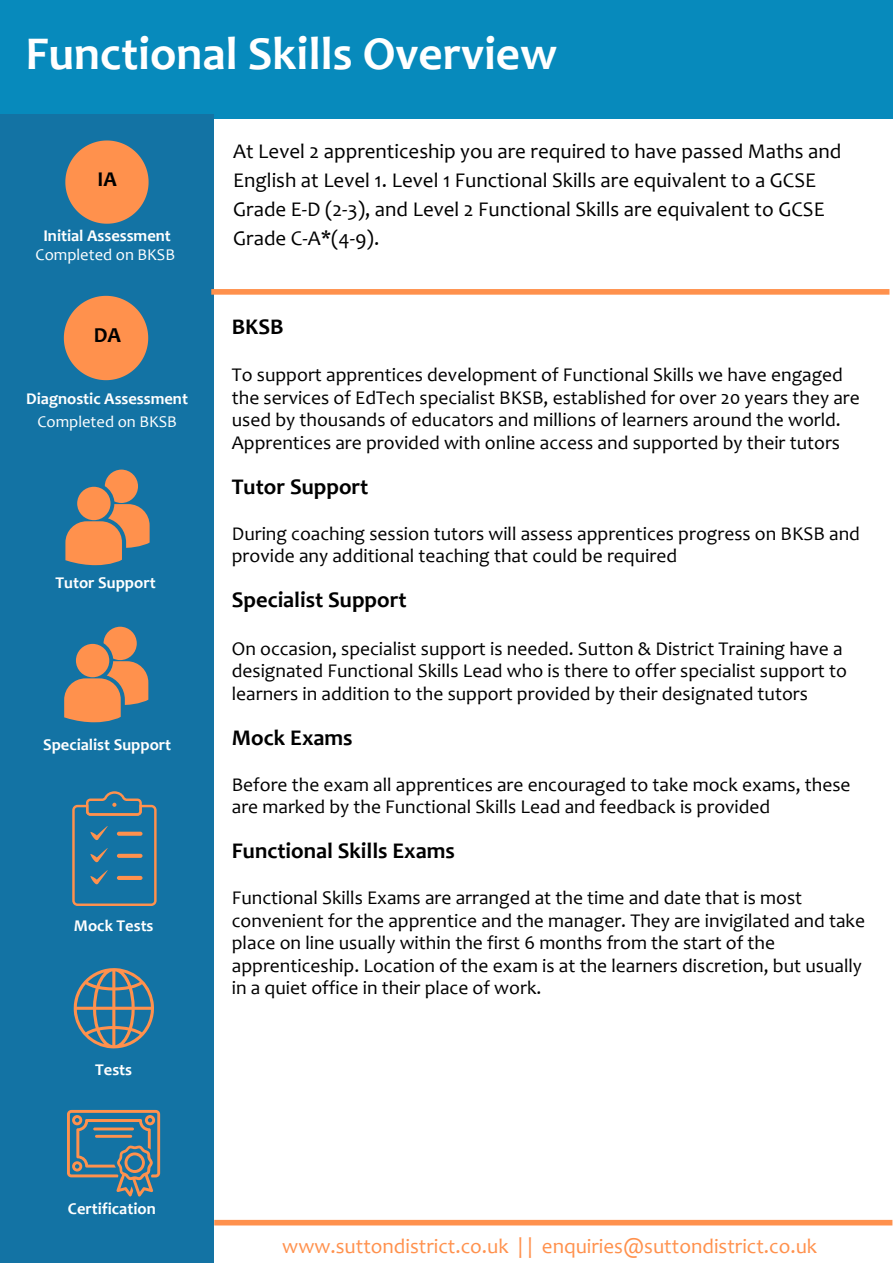
<style>
.page{position:relative;width:893px;height:1264px;background:#fff}
.page>*{position:absolute;margin:0;border:0;box-sizing:border-box;transform-origin:0 0}
.t1{font:700 47.25px "Candara";color:#fff}
.t2{font:700 22.5px "Candara";color:#000}
.t3{font:700 21.45px "Candara";color:#000}
.t4{font:700 21.15px "Candara";color:#000}
.t5{font:21px/29.2px "Candara";color:#000}
.t6{font:21px "Candara";color:#ff914d}
.t7{font:19.5px/22.5px "Candara";color:#000}
.t8{font:700 16.5px "Candara";color:#fff}
.t9{font:16.5px "Candara";color:#fff}
</style>
<div class="page">
<div style="left:0;top:0;width:892px;height:118px;background:#078abc"></div>
<div style="left:0;top:114px;width:214px;height:1148px;background:#1373a4"></div>
<div style="left:214px;top:1219px;width:678px;height:6px;background:#ff914d"></div>
<svg style="left:65px;top:140px;width:83px;height:84px"></svg>
<svg style="left:64px;top:296px;width:84px;height:84px"></svg>
<svg style="left:65px;top:469px;width:85px;height:96px"></svg>
<svg style="left:64px;top:626px;width:84px;height:96px"></svg>
<svg style="left:72px;top:791px;width:85px;height:115px"></svg>
<div style="left:117px;top:875px;width:25px;height:5px;background:#ff914d;border-radius:2px"></div>
<svg style="left:73px;top:968px;width:81px;height:81px"></svg>
<svg style="left:67px;top:1109px;width:93px;height:87px"></svg>
<div style="left:211px;top:289px;width:678px;height:6px;background:#ff914d"></div>
<h1 class="t1" style="left:26px;top:35px;width:533px">Functional Skills Overview</h1>
<p class="t4" style="left:97px;top:171px;width:21px">IA</p>
<p class="t8" style="left:43px;top:229px;width:129px">Initial Assessment</p>
<p class="t9" style="left:36px;top:248px;width:141px">Completed on BKSB</p>
<p class="t3" style="left:94px;top:327px;width:29px">DA</p>
<p class="t8" style="left:26px;top:392px;width:163px">Diagnostic Assessment</p>
<p class="t9" style="left:37px;top:415px;width:141px">Completed on BKSB</p>
<p class="t8" style="left:55px;top:576px;width:102px">Tutor Support</p>
<p class="t8" style="left:43px;top:738px;width:130px">Specialist Support</p>
<p class="t8" style="left:74px;top:919px;width:81px">Mock Tests</p>
<p class="t8" style="left:95px;top:1062px;width:38px">Tests</p>
<p class="t5" style="left:233px;top:138px;width:609px">At Level 2 apprenticeship you are required to have passed Maths and English at Level 1. Level 1 Functional Skills are equivalent to a GCSE Grade E-D (2-3), and Level 2 Functional Skills are equivalent to GCSE Grade C-A*(4-9).</p>
<p class="t2" style="left:232px;top:318px;width:53px">BKSB</p>
<p class="t7" style="left:232px;top:366px;width:629px">To support apprentices development of Functional Skills we have engaged the services of EdTech specialist BKSB, established for over 20 years they are used by thousands of educators and millions of learners around the world.<br>Apprentices are provided with online access and supported by their tutors</p>
<p class="t2" style="left:232px;top:477px;width:138px">Tutor Support</p>
<p class="t7" style="left:232px;top:524px;width:629px">During coaching session tutors will assess apprentices progress on BKSB and provide any additional teaching that could be required</p>
<p class="t2" style="left:232px;top:591px;width:176px">Specialist Support</p>
<p class="t7" style="left:232px;top:639px;width:616px">On occasion, specialist support is needed. Sutton &amp; District Training have a designated Functional Skills Lead who is there to offer specialist support to learners in addition to the support provided by their designated tutors</p>
<p class="t2" style="left:232px;top:728px;width:122px">Mock Exams</p>
<p class="t7" style="left:232px;top:775px;width:620px">Before the exam all apprentices are encouraged to take mock exams, these are marked by the Functional Skills Lead and feedback is provided</p>
<p class="t2" style="left:232px;top:841px;width:225px">Functional Skills Exams</p>
<p class="t7" style="left:232px;top:888px;width:634px">Functional Skills Exams are arranged at the time and date that is most convenient for the apprentice and the manager. They are invigilated and take place on line usually within the first 6 months from the start of the apprenticeship. Location of the exam is at the learners discretion, but usually in a quiet office in their place of work.</p>
<p class="t8" style="left:68px;top:1201px;width:89px">Certification</p>
<p class="t6" style="left:282px;top:1237px;width:536px">www.suttondistrict.co.uk | | enquiries@suttondistrict.co.uk</p>
</div>
